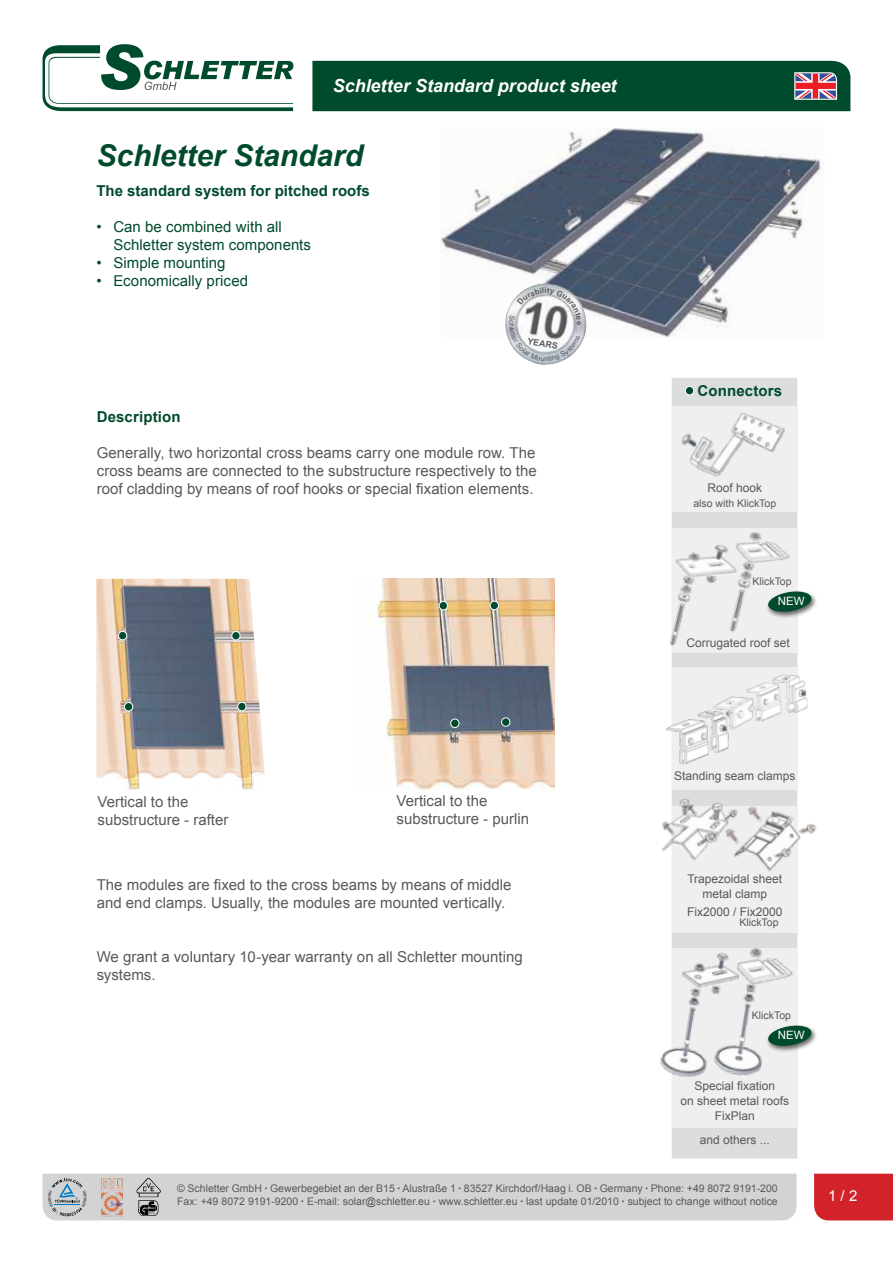
<style>
.page{position:relative;width:893px;height:1263px;background:#fff}
.page>*{position:absolute;margin:0;border:0;box-sizing:border-box;transform-origin:0 0}
.t1{font:italic 700 30px "Arial";color:#004b2c}
.t2{font:italic 700 18px "Arial";color:#fff}
.t3{font:15px/18px "Arial";color:#58595b}
.t4{font:15px/18px "Arial";letter-spacing:.005em;color:#004b2c}
.t5{font:700 15px "Arial";color:#004b2c}
.t6{font:15px "Arial";color:#fff}
.t7{font:12px/15px "Arial";color:#58595b;text-align:center}
.t8{font:11.55px "Arial";color:#fff}
.t9{font:10.5px/12.6px "Arial";color:#58595b}
.t10{font:700 8.85px "Arial";color:#58595b}
.s1{font-style:italic;font-size:7.5px}
</style>
<div class="page">
<div style="left:43px;top:1174px;width:754px;height:46px;background:#d1d3d4"></div>
<svg style="left:43px;top:44px;width:250px;height:67px"></svg>
<div style="left:312px;top:61px;width:538px;height:50px;background:#004b2c"></div>
<div style="left:814px;top:1174px;width:79px;height:46px;background:#d2232a"></div>
<div style="left:828px;top:1190px;width:65px;height:14px;background:#d2232a"></div>
<div style="left:672px;top:378px;width:125px;height:780px;background:#dcddde"></div>
<div style="left:672px;top:949px;width:125px;height:179px;background:#efeff0"></div>
<div style="left:672px;top:406px;width:125px;height:105px;background:#efeff0"></div>
<img style="left:660px;top:939px;width:31px;height:138px">
<img style="left:681px;top:413px;width:104px;height:64px">
<div style="left:672px;top:668px;width:125px;height:122px;background:#efeff0"></div>
<div style="left:672px;top:528px;width:125px;height:124px;background:#efeff0"></div>
<img style="left:670px;top:552px;width:80px;height:101px">
<div style="left:672px;top:806px;width:125px;height:126px;background:#efeff0"></div>
<img style="left:748px;top:804px;width:69px;height:68px">
<img style="left:691px;top:933px;width:107px;height:154px">
<img style="left:662px;top:795px;width:86px;height:66px">
<img style="left:708px;top:519px;width:90px;height:120px">
<div style="left:765px;top:590px;width:52px;height:29px;background:#000;opacity:.6"></div>
<svg style="left:767px;top:590px;width:45px;height:23px"></svg>
<img style="left:772px;top:674px;width:36px;height:39px">
<img style="left:761px;top:682px;width:21px;height:38px">
<img style="left:713px;top:684px;width:52px;height:45px">
<img style="left:697px;top:708px;width:34px;height:46px">
<img style="left:666px;top:719px;width:42px;height:45px">
<div style="left:765px;top:1024px;width:52px;height:29px;background:#000;opacity:.6"></div>
<svg style="left:767px;top:1024px;width:45px;height:23px"></svg>
<img style="left:441px;top:128px;width:380px;height:209px">
<img style="left:96px;top:579px;width:169px;height:212px">
<img style="left:376px;top:579px;width:179px;height:211px">
<div style="left:451px;top:719px;width:8px;height:8px;background:#004b2c;border-radius:50%"></div>
<div style="left:451px;top:719px;width:8px;height:9px;border:1px solid #fff;border-radius:50%"></div>
<div style="left:502px;top:718px;width:8px;height:8px;background:#004b2c;border-radius:50%"></div>
<div style="left:501px;top:718px;width:9px;height:8px;border:1px solid #fff;border-radius:50%"></div>
<div style="left:439px;top:601px;width:8px;height:9px;background:#004b2c;border-radius:50%"></div>
<div style="left:439px;top:601px;width:9px;height:9px;border:1px solid #fff;border-radius:50%"></div>
<div style="left:490px;top:601px;width:8px;height:9px;background:#004b2c;border-radius:50%"></div>
<div style="left:490px;top:601px;width:9px;height:9px;border:1px solid #fff;border-radius:50%"></div>
<div style="left:118px;top:631px;width:9px;height:9px;background:#004b2c;border-radius:50%"></div>
<div style="left:118px;top:631px;width:9px;height:9px;border:1px solid #fff;border-radius:50%"></div>
<div style="left:232px;top:631px;width:8px;height:9px;background:#004b2c;border-radius:50%"></div>
<div style="left:232px;top:631px;width:8px;height:9px;border:1px solid #fff;border-radius:50%"></div>
<div style="left:124px;top:702px;width:9px;height:9px;background:#004b2c;border-radius:50%"></div>
<div style="left:124px;top:702px;width:9px;height:9px;border:1px solid #fff;border-radius:50%"></div>
<div style="left:238px;top:702px;width:8px;height:9px;background:#004b2c;border-radius:50%"></div>
<div style="left:238px;top:702px;width:8px;height:9px;border:1px solid #fff;border-radius:50%"></div>
<div style="left:685px;top:386px;width:9px;height:9px;background:#004b2c;border-radius:50%"></div>
<div style="left:685px;top:386px;width:9px;height:9px;border:1px solid #fff;border-radius:50%"></div>
<img style="left:505px;top:284px;width:81px;height:81px">
<svg style="left:509px;top:287px;width:72px;height:74px"></svg>
<p class="t2" style="left:333px;top:74px;width:285px">Schletter Standard product sheet</p>
<h1 class="t1" style="left:96px;top:136px;width:268px">Schletter Standard</h1>
<p class="t5" style="left:96px;top:181px;width:275px">The standard system for pitched roofs</p>
<p class="t4" style="left:113px;top:218px;width:199px;text-indent:-17px">• Can be combined with all<br>Schletter system components</p>
<p class="t4" style="left:96px;top:254px;width:131px">• Simple mounting</p>
<p class="t4" style="left:96px;top:272px;width:153px">• Economically priced</p>
<p class="t10" style="left:529px;top:335px;width:32px;rotate:10deg">YEARS</p>
<p class="t5" style="left:97px;top:407px;width:85px">Description</p>
<p class="t3" style="left:97px;top:444px;width:442px;text-align:justify">Generally, two horizontal cross beams carry one module row. The cross beams are connected to the substructure respectively to the roof cladding by means of roof hooks or special fixation elements.</p>
<p class="t5" style="left:698px;top:381px;width:86px">Connectors</p>
<p class="t7" style="left:707px;top:481px;width:56px">Roof hook</p>
<p class="t9" style="left:693px;top:498px;width:84px">also with KlickTop</p>
<p class="t9" style="left:752px;top:575px;width:41px">KlickTop</p>
<p class="t8" style="left:778px;top:593px;width:28px">NEW</p>
<p class="t7" style="left:686px;top:635px;width:105px">Corrugated roof set</p>
<p class="t3" style="left:98px;top:792px;width:132px">Vertical to the substructure - rafter</p>
<p class="t3" style="left:397px;top:792px;width:134px">Vertical to the substructure - purlin</p>
<p class="t3" style="left:97px;top:876px;width:416px">The modules are fixed to the cross beams by means of middle and end clamps. Usually, the modules are mounted vertically.</p>
<p class="t3" style="left:97px;top:948px;width:428px">We grant a voluntary 10-year warranty on all Schletter mounting systems.</p>
<p class="t7" style="left:674px;top:769px;width:123px">Standing seam clamps</p>
<p class="t7" style="left:687px;top:871px;width:96px">Trapezoidal sheet metal clamp</p>
<p class="t7" style="left:687px;top:904px;width:97px">Fix2000 / Fix2000</p>
<p class="t9" style="left:739px;top:916px;width:41px">KlickTop</p>
<p class="t9" style="left:752px;top:1009px;width:41px">KlickTop</p>
<p class="t8" style="left:778px;top:1028px;width:28px">NEW</p>
<p class="t7" style="left:680px;top:1078px;width:110px">Special fixation<br>on sheet metal roofs<br>FixPlan</p>
<p class="t7" style="left:700px;top:1132px;width:72px">and others ...</p>
<p class="t9" style="left:177px;top:1182px;width:602px">© Schletter GmbH <span class="s1">•</span> Gewerbegebiet an der B15 <span class="s1">•</span> Alustraße 1 <span class="s1">•</span> 83527 Kirchdorf/Haag i. OB <span class="s1">•</span> Germany <span class="s1">•</span> Phone: +49 8072 9191-200<br>Fax: +49 8072 9191-9200 <span class="s1">•</span> E-mail: solar@schletter.eu <span class="s1">•</span> www.schletter.eu <span class="s1">•</span> last update 01/2010 <span class="s1">•</span> subject to change without notice</p>
<p class="t6" style="left:828px;top:1186px;width:31px">1 / 2</p>
</div>
